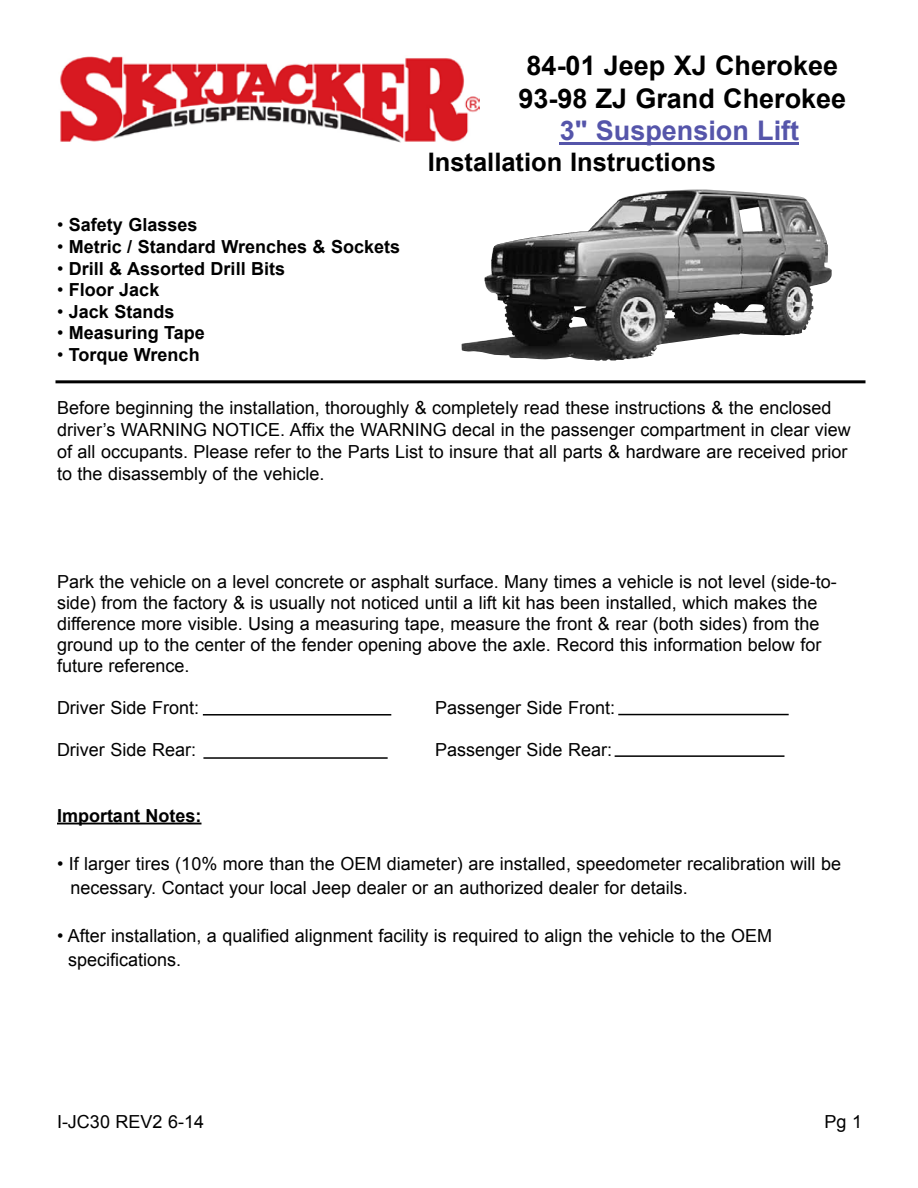
<style>
.page{position:relative;width:918px;height:1188px;background:#fff}
.page>*{position:absolute;margin:0;border:0;box-sizing:border-box;transform-origin:0 0}
.t1{font:700 27px/32.4px "Arial";color:#000;text-align:center}
.t2{font:700 27px "Arial";color:#55a}
.t3{font:700 25.5px "Arial";color:#000}
.t4{font:18px/21px "Arial";color:#000}
.t5{font:700 18px "Arial";color:#000}
.s1{font-weight:400}
</style>
<div class="page">
<hr style="left:560px;top:142px;width:239px;height:3px;background:#55a">
<img style="left:60px;top:56px;width:420px;height:87px">
<img style="left:461px;top:190px;width:371px;height:171px">
<hr style="left:57px;top:823px;width:144px;height:1px;background:#000">
<hr style="left:203px;top:714px;width:188px;height:2px;background:#000">
<hr style="left:203px;top:757px;width:185px;height:2px;background:#000">
<hr style="left:618px;top:714px;width:171px;height:1px;background:#000">
<hr style="left:615px;top:755px;width:169px;height:2px;background:#000">
<hr style="left:56px;top:380px;width:810px;height:3px;background:#000">
<p class="t5" style="left:57px;top:213px;width:142px"><span class="s1">•</span> Safety Glasses</p>
<p class="t5" style="left:57px;top:235px;width:345px"><span class="s1">•</span> Metric / Standard Wrenches &amp; Sockets</p>
<p class="t5" style="left:57px;top:256px;width:230px"><span class="s1">•</span> Drill &amp; Assorted Drill Bits</p>
<p class="t5" style="left:57px;top:278px;width:104px"><span class="s1">•</span> Floor Jack</p>
<p class="t5" style="left:57px;top:299px;width:119px"><span class="s1">•</span> Jack Stands</p>
<p class="t5" style="left:57px;top:321px;width:149px"><span class="s1">•</span> Measuring Tape</p>
<p class="t5" style="left:57px;top:343px;width:144px"><span class="s1">•</span> Torque Wrench</p>
<h1 class="t1" style="left:518px;top:50px;width:329px">84-01 Jeep XJ Cherokee<br>93-98 ZJ Grand Cherokee</h1>
<h1 class="t2" style="left:560px;top:112px;width:241px">3" Suspension Lift</h1>
<h2 class="t3" style="left:428px;top:145px;width:290px">Installation Instructions</h2>
<p class="t4" style="left:57px;top:396px;width:795px;line-height:22.2px">Before beginning the installation, thoroughly &amp; completely read these instructions &amp; the enclosed driver’s WARNING NOTICE. Affix the WARNING decal in the passenger compartment in clear view of all occupants. Please refer to the Parts List to insure that all parts &amp; hardware are received prior to the disassembly of the vehicle.</p>
<p class="t4" style="left:57px;top:571px;width:781px">Park the vehicle on a level concrete or asphalt surface. Many times a vehicle is not level (side-to&shy;side) from the factory &amp; is usually not noticed until a lift kit has been installed, which makes the difference more visible. Using a measuring tape, measure the front &amp; rear (both sides) from the ground up to the center of the fender opening above the axle. Record this information below for future reference.</p>
<p class="t4" style="left:57px;top:697px;width:144px">Driver Side Front:</p>
<p class="t4" style="left:435px;top:697px;width:182px">Passenger Side Front:</p>
<p class="t4" style="left:57px;top:739px;width:141px">Driver Side Rear:</p>
<p class="t4" style="left:435px;top:739px;width:179px">Passenger Side Rear:</p>
<p class="t5" style="left:57px;top:803px;width:146px">Important Notes:</p>
<p class="t4" style="left:70px;top:852px;width:772px;line-height:24px;text-indent:-14px">• If larger tires (10% more than the OEM diameter) are installed, speedometer recalibration will be necessary. Contact your local Jeep dealer or an authorized dealer for details.</p>
<p class="t4" style="left:68px;top:923px;width:706px;line-height:24px;text-indent:-11px">• After installation, a qualified alignment facility is required to align the vehicle to the OEM specifications.</p>
<p class="t4" style="left:57px;top:1111px;width:149px">I-JC30 REV2 6-14</p>
<p class="t4" style="left:825px;top:1111px;width:39px">Pg 1</p>
</div>
